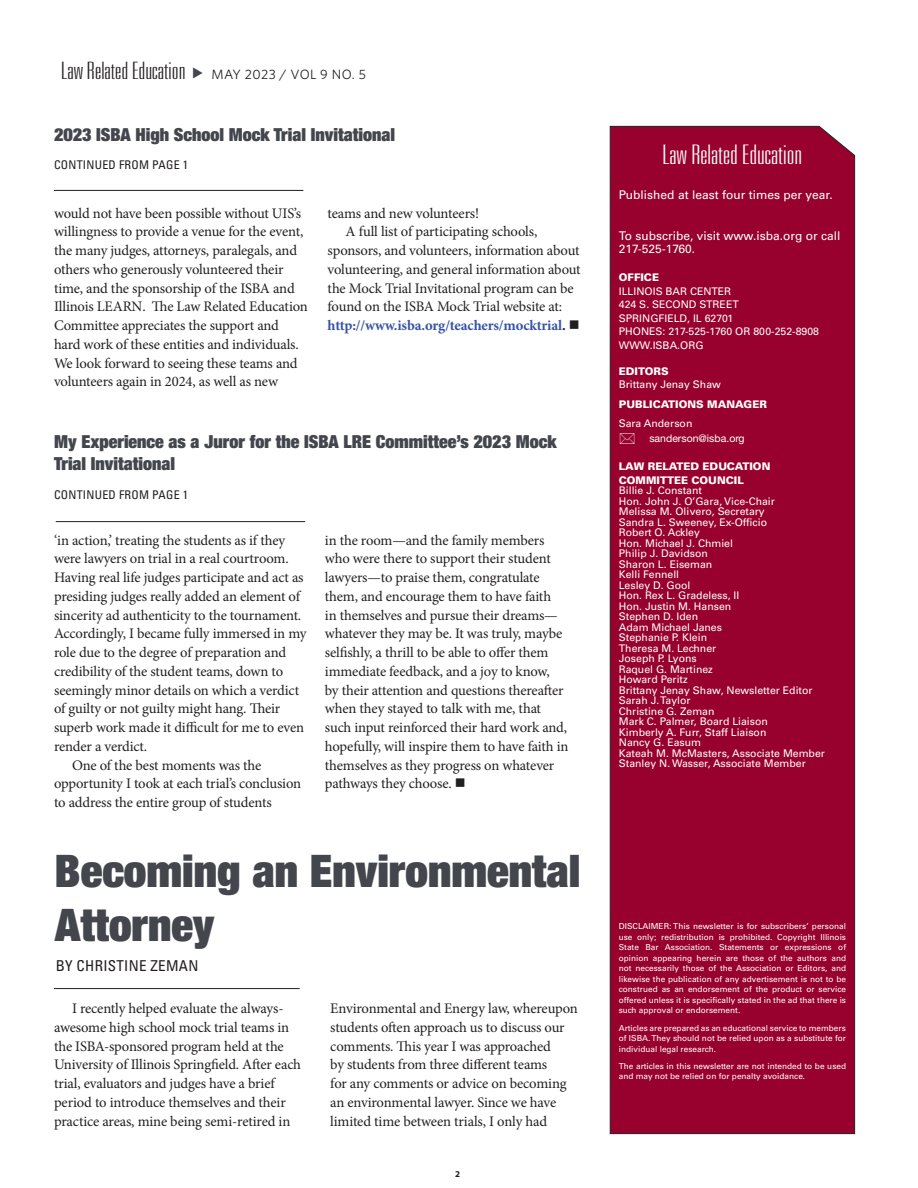
<style>
.page{position:relative;width:918px;height:1188px;background:#fff}
.page>*{position:absolute;margin:0;border:0;box-sizing:border-box;transform-origin:0 0}
.headline{font:900 condensed 45px/54px "Helvetica Neue LT Std";color:#43474d}
.Inside{font:100 ultra-condensed 27px "Univers LT Std";color:#fff;scale:1.41 1}
.t1{font:100 ultra-condensed 24px "Univers LT Std";color:#231f20;scale:1.41 1}
.headline-2{font:900 condensed 18px/21.6px "Helvetica Neue LT Std";color:#43474d}
.byline{font:condensed 15px "Univers LT Std";letter-spacing:.02em;color:#231f20}
.body{font:14.7px/18.8px "Minion Pro";letter-spacing:-.015em;color:#231f20}
.t2{font:13.5px "Whitney";letter-spacing:.03em;color:#231f20}
.t3{font:12px/13.5px "Univers LT Std";color:#fff}
.byline-2{font:condensed 12px "Univers LT Std";letter-spacing:.02em;color:#231f20}
.section_heds{font:10.5px "Univers LT Std";color:#fff}
.section_heds-2{font:900 10.5px/13.5px "Univers LT Std";color:#fff}
.Masthead_Copy{font:10.5px "Helvetica Neue LT Std";color:#fff}
.t4{font:700 9px "Myriad Pro";color:#231f20}
.disclaimer{font:8.25px/10.5px "Univers LT Std";color:#fff;text-align:justify}
.s1{font-weight:700;color:#3853a3}
.s2{font-weight:700}
</style>
<div class="page">
<div style="left:609px;top:126px;width:246px;height:1008px;background:#98012d"></div>
<hr style="left:54px;top:190px;width:249px;height:1px;background:#231f20">
<hr style="left:56px;top:521px;width:249px;height:1px;background:#231f20">
<hr style="left:54px;top:988px;width:246px;height:1px;background:#231f20">
<svg style="left:620px;top:433px;width:15px;height:11px"></svg>
<p class="t1" style="left:61px;top:58px;width:90px">Law Related Education</p>
<p class="t2" style="left:211px;top:65px;width:156px">MAY 2023 / VOL 9 NO. 5</p>
<p class="headline-2" style="left:54px;top:123px;width:343px">2023 ISBA High School Mock Trial Invitational</p>
<p class="byline-2" style="left:54px;top:157px;width:136px">CONTINUED FROM PAGE 1</p>
<p class="body" style="left:54px;top:204px;width:255px">would not have been possible without UIS’s willingness to provide a venue for the event, the many judges, attorneys, paralegals, and others who generously volunteered their time, and the sponsorship of the ISBA and Illinois LEARN. The Law Related Education Committee appreciates the support and hard work of these entities and individuals.<br>We look forward to seeing these teams and volunteers again in 2024, as well as new</p>
<p class="body" style="left:328px;top:204px;width:153px">teams and new volunteers!</p>
<p class="body" style="left:328px;top:222px;width:255px;text-indent:18px">A full list of participating schools, sponsors, and volunteers, information about volunteering, and general information about the Mock Trial Invitational program can be found on the ISBA Mock Trial website at: <span class="s1">http://www.isba.org/teachers/mocktrial</span><span class="s2">.</span> ■</p>
<p class="headline-2" style="left:54px;top:430px;width:504px">My Experience as a Juror for the ISBA LRE Committee’s 2023 Mock<br>Trial Invitational</p>
<p class="byline-2" style="left:54px;top:487px;width:136px">CONTINUED FROM PAGE 1</p>
<p class="body" style="left:54px;top:531px;width:254px">‘in action,’ treating the students as if they were lawyers on trial in a real courtroom.<br>Having real life judges participate and act as presiding judges really added an element of sincerity ad authenticity to the tournament.<br>Accordingly, I became fully immersed in my role due to the degree of preparation and credibility of the student teams, down to seemingly minor details on which a verdict of guilty or not guilty might hang. Their superb work made it difficult for me to even render a verdict.</p>
<p class="body" style="left:54px;top:756px;width:249px;text-indent:18px">One of the best moments was the opportunity I took at each trial’s conclusion to address the entire group of students</p>
<p class="body" style="left:325px;top:531px;width:245px">in the room—and the family members who were there to support their student lawyers—to praise them, congratulate them, and encourage them to have faith<br>in themselves and pursue their dreams— whatever they may be. It was truly, maybe selfishly, a thrill to be able to offer them immediate feedback, and a joy to know,<br>by their attention and questions thereafter when they stayed to talk with me, that such input reinforced their hard work and, hopefully, will inspire them to have faith in themselves as they progress on whatever pathways they choose. ■</p>
<p class="headline" style="left:55px;top:843px;width:527px">Becoming an Environmental<br>Attorney</p>
<p class="byline" style="left:56px;top:957px;width:144px">BY CHRISTINE ZEMAN</p>
<p class="body" style="left:54px;top:999px;width:249px;text-indent:18px">I recently helped evaluate the always&shy;awesome high school mock trial teams in the ISBA-sponsored program held at the University of Illinois Springfield. After each trial, evaluators and judges have a brief period to introduce themselves and their practice areas, mine being semi-retired in</p>
<p class="body" style="left:330px;top:999px;width:249px">Environmental and Energy law, whereupon students often approach us to discuss our comments. This year I was approached<br>by students from three different teams<br>for any comments or advice on becoming an environmental lawyer. Since we have limited time between trials, I only had</p>
<p class="t4" style="left:455px;top:1168px;width:6px">2</p>
<p class="Inside" style="left:662px;top:141px;width:101px">Law Related Education</p>
<p class="t3" style="left:619px;top:189px;width:215px">Published at least four times per year.</p>
<p class="t3" style="left:619px;top:229px;width:223px">To subscribe, visit www.isba.org or call<br>217-525-1760.</p>
<p class="section_heds-2" style="left:619px;top:271px;width:42px">OFFICE</p>
<p class="section_heds" style="left:619px;top:285px;width:114px">ILLINOIS BAR CENTER</p>
<p class="section_heds" style="left:619px;top:298px;width:121px">424 S. SECOND STREET</p>
<p class="section_heds" style="left:619px;top:312px;width:116px">SPRINGFIELD, IL 62701</p>
<p class="section_heds" style="left:619px;top:325px;width:202px">PHONES: 217-525-1760 OR 800-252-8908</p>
<p class="section_heds" style="left:619px;top:339px;width:86px">WWW.ISBA.ORG</p>
<p class="section_heds-2" style="left:619px;top:364px;width:51px">EDITORS</p>
<p class="section_heds" style="left:619px;top:378px;width:104px">Brittany Jenay Shaw</p>
<p class="section_heds-2" style="left:619px;top:397px;width:150px">PUBLICATIONS MANAGER</p>
<p class="section_heds" style="left:619px;top:417px;width:75px">Sara Anderson</p>
<p class="Masthead_Copy" style="left:649px;top:432px;width:97px">sanderson@isba.org</p>
<p class="section_heds-2" style="left:619px;top:459px;width:153px">LAW RELATED EDUCATION<br>COMMITTEE COUNCIL</p>
<p class="section_heds" style="left:619px;top:484px;width:85px">Billie J. Constant</p>
<p class="section_heds" style="left:619px;top:495px;width:158px">Hon. John J. O’Gara, Vice-Chair</p>
<p class="section_heds" style="left:619px;top:505px;width:147px">Melissa M. Olivero, Secretary</p>
<p class="section_heds" style="left:619px;top:516px;width:150px">Sandra L. Sweeney, Ex-Officio</p>
<p class="section_heds" style="left:619px;top:526px;width:83px">Robert O. Ackley</p>
<p class="section_heds" style="left:619px;top:537px;width:116px">Hon. Michael J. Chmiel</p>
<p class="section_heds" style="left:619px;top:547px;width:91px">Philip J. Davidson</p>
<p class="section_heds" style="left:619px;top:558px;width:95px">Sharon L. Eiseman</p>
<p class="section_heds" style="left:619px;top:568px;width:62px">Kelli Fennell</p>
<p class="section_heds" style="left:619px;top:579px;width:73px">Lesley D. Gool</p>
<p class="section_heds" style="left:619px;top:589px;width:122px">Hon. Rex L. Gradeless, II</p>
<p class="section_heds" style="left:619px;top:600px;width:114px">Hon. Justin M. Hansen</p>
<p class="section_heds" style="left:619px;top:610px;width:81px">Stephen D. Iden</p>
<p class="section_heds" style="left:619px;top:621px;width:105px">Adam Michael Janes</p>
<p class="section_heds" style="left:619px;top:631px;width:90px">Stephanie P. Klein</p>
<p class="section_heds" style="left:619px;top:642px;width:99px">Theresa M. Lechner</p>
<p class="section_heds" style="left:619px;top:652px;width:79px">Joseph P. Lyons</p>
<p class="section_heds" style="left:619px;top:663px;width:96px">Raquel G. Martinez</p>
<p class="section_heds" style="left:619px;top:673px;width:70px">Howard Peritz</p>
<p class="section_heds" style="left:619px;top:684px;width:195px">Brittany Jenay Shaw, Newsletter Editor</p>
<p class="section_heds" style="left:619px;top:694px;width:73px">Sarah J. Taylor</p>
<p class="section_heds" style="left:619px;top:705px;width:97px">Christine G. Zeman</p>
<p class="section_heds" style="left:619px;top:715px;width:151px">Mark C. Palmer, Board Liaison</p>
<p class="section_heds" style="left:619px;top:726px;width:149px">Kimberly A. Furr, Staff Liaison</p>
<p class="section_heds" style="left:619px;top:736px;width:84px">Nancy G. Easum</p>
<p class="section_heds" style="left:619px;top:747px;width:208px">Kateah M. McMasters, Associate Member</p>
<p class="section_heds" style="left:619px;top:757px;width:188px">Stanley N. Wasser, Associate Member</p>
<p class="disclaimer" style="left:619px;top:921px;width:229px">DISCLAIMER: This newsletter is for subscribers’ personal use only; redistribution is prohibited. Copyright Illinois State Bar Association. Statements or expressions of opinion appearing herein are those of the authors and not necessarily those of the Association or Editors, and likewise the publication of any advertisement is not to be construed as an endorsement of the product or service offered unless it is specifically stated in the ad that there is such approval or endorsement.</p>
<p class="disclaimer" style="left:619px;top:1022px;width:229px">Articles are prepared as an educational service to members of ISBA. They should not be relied upon as a substitute for individual legal research.</p>
<p class="disclaimer" style="left:619px;top:1061px;width:229px">The articles in this newsletter are not intended to be used and may not be relied on for penalty avoidance.</p>
</div>
